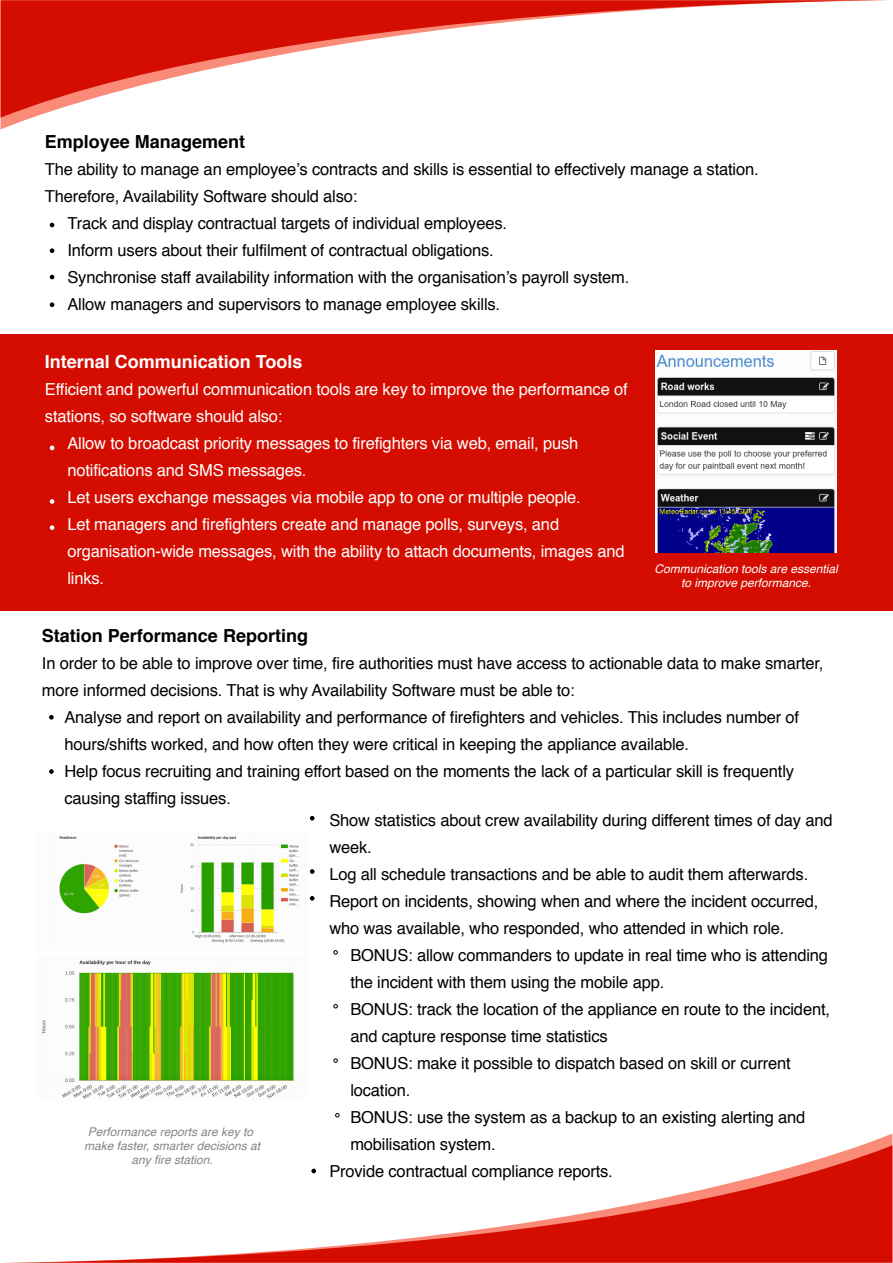
<style>
.page{position:relative;width:893px;height:1263px;background:#fff}
.page>*{position:absolute;margin:0;border:0;box-sizing:border-box;transform-origin:0 0}
.t1{font:700 18px "Helvetica";color:#000}
.t2{font:700 18px "Helvetica";color:#fff}
.t3{font:16.5px/27px "Helvetica";letter-spacing:-.01em;color:#000}
.t4{font:16.5px "Helvetica";letter-spacing:-.01em;color:#fff}
.t5{font:italic 12px/14.4px "Helvetica";color:#858585;text-align:center}
.t6{font:italic 12px/14.4px "Helvetica";color:#fff;text-align:center}
</style>
<div class="page">
<div style="left:0;top:335px;width:893px;height:276px;background:#d40d00"></div>
<svg style="left:1px;top:0;width:886px;height:118px"></svg>
<svg style="left:5px;top:1145px;width:887px;height:118px"></svg>
<img style="left:656px;top:351px;width:181px;height:202px">
<img style="left:41px;top:836px;width:258px;height:263px">
<svg style="left:50px;top:248px;width:4px;height:5px"></svg>
<svg style="left:50px;top:275px;width:4px;height:4px"></svg>
<svg style="left:50px;top:302px;width:4px;height:5px"></svg>
<svg style="left:50px;top:223px;width:4px;height:4px"></svg>
<svg style="left:310px;top:869px;width:5px;height:5px"></svg>
<svg style="left:310px;top:896px;width:5px;height:5px"></svg>
<svg style="left:311px;top:1169px;width:5px;height:4px"></svg>
<svg style="left:310px;top:816px;width:5px;height:4px"></svg>
<svg style="left:49px;top:769px;width:5px;height:5px"></svg>
<svg style="left:49px;top:715px;width:5px;height:5px"></svg>
<svg style="left:50px;top:499px;width:4px;height:5px"></svg>
<svg style="left:50px;top:525px;width:4px;height:5px"></svg>
<svg style="left:50px;top:446px;width:4px;height:4px"></svg>
<svg style="left:334px;top:950px;width:4px;height:4px"></svg>
<svg style="left:334px;top:1004px;width:4px;height:4px"></svg>
<svg style="left:335px;top:1113px;width:4px;height:4px"></svg>
<p class="t1" style="left:45px;top:127px;width:202px">Employee Management</p>
<p class="t3" style="left:45px;top:156px;width:715px">The ability to manage an employee’s contracts and skills is essential to effectively manage a station.</p>
<p class="t3" style="left:45px;top:183px;width:314px">Therefore, Availability Software should also:</p>
<p class="t3" style="left:67px;top:210px;width:441px">Track and display contractual targets of individual employees.</p>
<p class="t3" style="left:67px;top:237px;width:428px">Inform users about their fulfilment of contractual obligations.</p>
<p class="t3" style="left:67px;top:264px;width:563px">Synchronise staff availability information with the organisation’s payroll system.</p>
<p class="t3" style="left:67px;top:291px;width:434px">Allow managers and supervisors to manage employee skills.</p>
<p class="t2" style="left:45px;top:347px;width:259px">Internal Communication Tools</p>
<p class="t4" style="left:45px;top:377px;width:584px">Efficient and powerful communication tools are key to improve the performance of</p>
<p class="t4" style="left:45px;top:404px;width:239px">stations, so software should also:</p>
<p class="t4" style="left:67px;top:431px;width:512px">Allow to broadcast priority messages to firefighters via web, email, push</p>
<p class="t4" style="left:67px;top:458px;width:240px">notifications and SMS messages.</p>
<p class="t4" style="left:67px;top:485px;width:515px">Let users exchange messages via mobile app to one or multiple people.</p>
<p class="t4" style="left:67px;top:512px;width:493px">Let managers and firefighters create and manage polls, surveys, and</p>
<p class="t4" style="left:67px;top:539px;width:559px">organisation-wide messages, with the ability to attach documents, images and</p>
<p class="t4" style="left:67px;top:566px;width:38px">links.</p>
<p class="t6" style="left:654px;top:562px;width:185px">Communication tools are essential to improve performance.</p>
<p class="t1" style="left:42px;top:621px;width:268px">Station Performance Reporting</p>
<p class="t3" style="left:42px;top:650px;width:783px">In order to be able to improve over time, fire authorities must have access to actionable data to make smarter, more informed decisions. That is why Availability Software must be able to:</p>
<p class="t3" style="left:64px;top:704px;width:736px">Analyse and report on availability and performance of firefighters and vehicles. This includes number of hours/shifts worked, and how often they were critical in keeping the appliance available.<br>Help focus recruiting and training effort based on the moments the lack of a particular skill is frequently causing staffing issues.</p>
<p class="t5" style="left:84px;top:1124px;width:178px">Performance reports are key to make faster, smarter decisions at any fire station.</p>
<p class="t3" style="left:329px;top:807px;width:505px">Show statistics about crew availability during different times of day and week.<br>Log all schedule transactions and be able to audit them afterwards.<br>Report on incidents, showing when and where the incident occurred, who was available, who responded, who attended in which role.</p>
<p class="t3" style="left:350px;top:942px;width:479px">BONUS: allow commanders to update in real time who is attending</p>
<p class="t3" style="left:350px;top:969px;width:315px">the incident with them using the mobile app.</p>
<p class="t3" style="left:350px;top:996px;width:481px">BONUS: track the location of the appliance en route to the incident,</p>
<p class="t3" style="left:350px;top:1023px;width:259px">and capture response time statistics</p>
<p class="t3" style="left:350px;top:1050px;width:442px">BONUS: make it possible to dispatch based on skill or current</p>
<p class="t3" style="left:350px;top:1077px;width:62px">location.</p>
<p class="t3" style="left:350px;top:1104px;width:457px">BONUS: use the system as a backup to an existing alerting and</p>
<p class="t3" style="left:350px;top:1131px;width:147px">mobilisation system.</p>
<p class="t3" style="left:329px;top:1158px;width:285px">Provide contractual compliance reports.</p>
</div>
